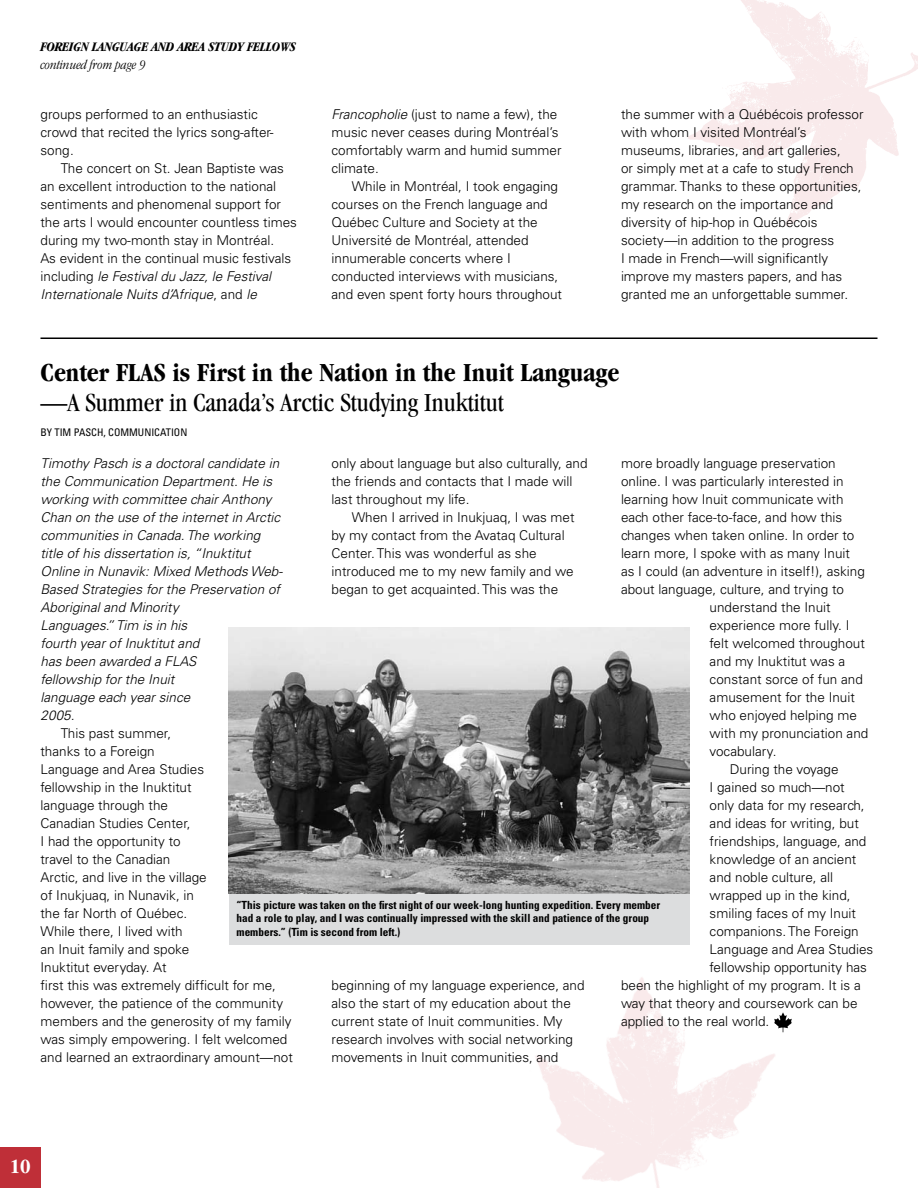
<style>
.page{position:relative;width:918px;height:1188px;background:#fff}
.page>*{position:absolute;margin:0;border:0;box-sizing:border-box;transform-origin:0 0}
.t1{font:700 condensed 27px "Garamond";color:#000}
.t2{font:condensed 27px "Garamond";color:#000}
.t3{font:700 condensed 21px "Garamond";color:#fff}
.t4{font:300 13.5px/18px "Univers";color:#000}
.t5{font:italic 300 13.5px/18px "Univers";color:#000}
.t6{font:italic 700 condensed 13.5px "Garamond";color:#000}
.t7{font:italic 300 condensed 13.5px "Garamond";color:#000}
.t8{font:700 condensed 11.25px/13.5px "Univers";color:#000}
.t9{font:condensed 10.5px "Univers";color:#000}
.s1{font-style:italic}
</style>
<div class="page">
<img style="left:688px;top:0;width:230px;height:226px">
<div style="left:0;top:1148px;width:40px;height:40px;background:#bf2f38"></div>
<hr style="left:40px;top:338px;width:838px;height:1px;background:#000">
<div style="left:229px;top:879px;width:460px;height:65px;background:#dcddde"></div>
<img style="left:229px;top:627px;width:460px;height:267px">
<img style="left:774px;top:1012px;width:18px;height:20px">
<p class="t6" style="left:40px;top:39px;width:257px">FOREIGN LANGUAGE AND AREA STUDY FELLOWS</p>
<p class="t7" style="left:40px;top:57px;width:106px">continued from page 9</p>
<p class="t4" style="left:40px;top:105px;width:234px">groups performed to an enthusiastic crowd that recited the lyrics song-after&shy;song.</p>
<p class="t4" style="left:40px;top:159px;width:258px;text-indent:20px">The concert on St. Jean Baptiste was an excellent introduction to the national sentiments and phenomenal support for the arts I would encounter countless times during my two-month stay in Montréal.<br>As evident in the continual music festivals including <span class="s1">le Festival du Jazz, le Festival Internationale Nuits d’Afrique</span>, and <span class="s1">le</span></p>
<p class="t4" style="left:332px;top:105px;width:232px"><span class="s1">Francopholie</span> (just to name a few), the music never ceases during Montréal’s comfortably warm and humid summer climate.</p>
<p class="t4" style="left:332px;top:177px;width:232px;text-indent:20px">While in Montréal, I took engaging courses on the French language and Québec Culture and Society at the Université de Montréal, attended innumerable concerts where I conducted interviews with musicians, and even spent forty hours throughout</p>
<p class="t4" style="left:621px;top:105px;width:244px">the summer with a Québécois professor with whom I visited Montréal’s museums, libraries, and art galleries,<br>or simply met at a cafe to study French grammar. Thanks to these opportunities, my research on the importance and diversity of hip-hop in Québécois society—in addition to the progress<br>I made in French—will significantly improve my masters papers, and has granted me an unforgettable summer.</p>
<h1 class="t1" style="left:40px;top:357px;width:580px">Center FLAS is First in the Nation in the Inuit Language</h1>
<h1 class="t2" style="left:40px;top:387px;width:465px">—A Summer in Canada’s Arctic Studying Inuktitut</h1>
<p class="t9" style="left:40px;top:426px;width:148px">BY TIM PASCH, COMMUNICATIO N</p>
<p class="t5" style="left:40px;top:454px;width:244px">Timothy Pasch is a doctoral candidate in the Communication Department. He is working with committee chair Anthony<br>Chan on the use of the internet in Arctic communities in Canada. The working title of his dissertation is, “Inuktitut<br>Online in Nunavik: Mixed Methods Web-<br>Based Strategies for the Preservation of<br>Aboriginal and Minority<br>Languages.” Tim is in his<br>fourth year of Inuktitut and<br>has been awarded a FLAS<br>fellowship for the Inuit<br>language each year since<br>2005.</p>
<p class="t4" style="left:40px;top:724px;width:254px;text-indent:20px">This past summer,<br>thanks to a Foreign<br>Language and Area Studies<br>fellowship in the Inuktitut<br>language through the<br>Canadian Studies Center,<br>I had the opportunity to<br>travel to the Canadian<br>Arctic, and live in the village<br>of Inukjuaq, in Nunavik, in<br>the far North of Québec.<br>While there, I lived with<br>an Inuit family and spoke<br>Inuktitut everyday. At<br>first this was extremely difficult for me, however, the patience of the community members and the generosity of my family was simply empowering. I felt welcomed and learned an extraordinary amount—not</p>
<p class="t4" style="left:621px;top:454px;width:216px">more broadly language preservation</p>
<p class="t4" style="left:621px;top:472px;width:224px">online. I was particularly interested in</p>
<p class="t4" style="left:621px;top:490px;width:224px">learning how Inuit communicate with</p>
<p class="t4" style="left:621px;top:508px;width:223px">each other face-to-face, and how this</p>
<p class="t4" style="left:621px;top:526px;width:235px">changes when taken online. In order to</p>
<p class="t4" style="left:621px;top:544px;width:231px">learn more, I spoke with as many Inuit</p>
<p class="t4" style="left:621px;top:562px;width:245px">as I could (an adventure in itself!), asking</p>
<p class="t4" style="left:621px;top:580px;width:225px">about language, culture, and trying to</p>
<p class="t4" style="left:710px;top:598px;width:123px">understand the Inuit</p>
<p class="t4" style="left:710px;top:616px;width:141px">experience more fully. I</p>
<p class="t4" style="left:710px;top:634px;width:157px">felt welcomed throughout</p>
<p class="t4" style="left:710px;top:652px;width:137px">and my Inuktitut was a</p>
<p class="t4" style="left:710px;top:670px;width:155px">constant sorce of fun and</p>
<p class="t4" style="left:710px;top:688px;width:147px">amusement for the Inuit</p>
<p class="t4" style="left:710px;top:706px;width:149px">who enjoyed helping me</p>
<p class="t4" style="left:710px;top:724px;width:160px">with my pronunciation and</p>
<p class="t4" style="left:710px;top:742px;width:68px">vocabulary.</p>
<p class="t4" style="left:730px;top:760px;width:110px">During the voyage</p>
<p class="t4" style="left:710px;top:778px;width:137px">I gained so much—not</p>
<p class="t4" style="left:710px;top:796px;width:157px">only data for my research,</p>
<p class="t4" style="left:710px;top:814px;width:151px">and ideas for writing, but</p>
<p class="t4" style="left:710px;top:832px;width:158px">friendships, language, and</p>
<p class="t4" style="left:710px;top:850px;width:148px">knowledge of an ancient</p>
<p class="t4" style="left:710px;top:868px;width:125px">and noble culture, all</p>
<p class="t4" style="left:710px;top:886px;width:143px">wrapped up in the kind,</p>
<p class="t4" style="left:710px;top:904px;width:148px">smiling faces of my Inuit</p>
<p class="t4" style="left:710px;top:922px;width:151px">companions. The Foreign</p>
<p class="t4" style="left:710px;top:940px;width:165px">Language and Area Studies</p>
<p class="t4" style="left:710px;top:958px;width:159px">fellowship opportunity has</p>
<p class="t4" style="left:621px;top:976px;width:241px">been the highlight of my program. It is a</p>
<p class="t4" style="left:621px;top:994px;width:238px">way that theory and coursework can be</p>
<p class="t4" style="left:621px;top:1012px;width:150px">applied to the real world.</p>
<p class="t4" style="left:332px;top:454px;width:257px">only about language but also culturally, and the friends and contacts that I made will last throughout my life.</p>
<p class="t4" style="left:332px;top:508px;width:245px;text-indent:20px">When I arrived in Inukjuaq, I was met by my contact from the Avataq Cultural Center. This was wonderful as she introduced me to my new family and we began to get acquainted. This was the</p>
<p class="t8" style="left:237px;top:898px;width:425px">“This picture was taken on the first night of our week-long hunting expedition. Every member had a role to play, and I was continually impressed with the skill and patience of the group members.” (Tim is second from left.)</p>
<p class="t4" style="left:332px;top:976px;width:255px">beginning of my language experience, and also the start of my education about the current state of Inuit communities. My research involves with social networking movements in Inuit communities, and</p>
<h2 class="t3" style="left:10px;top:1155px;width:22px">10</h2>
</div>
